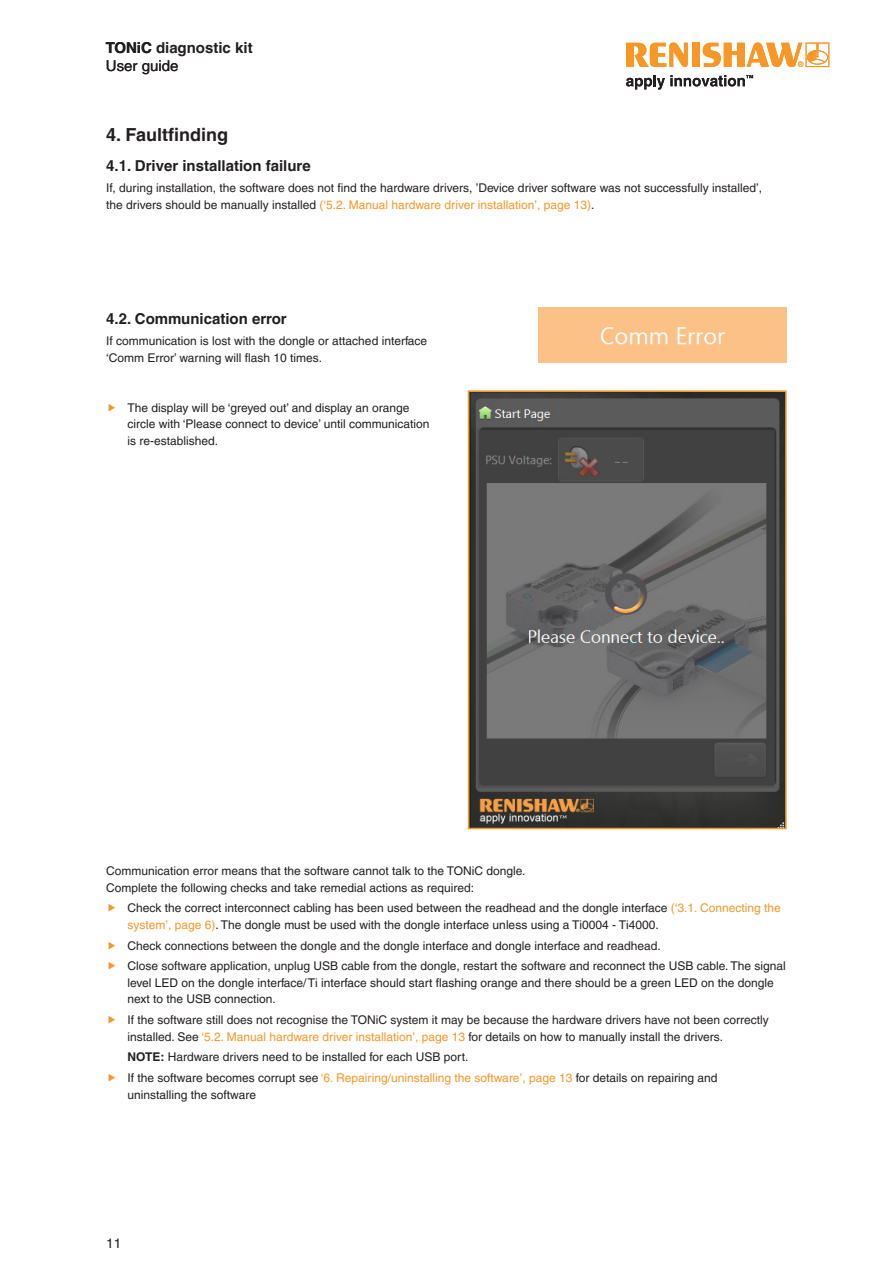
<style>
.page{position:relative;width:893px;height:1263px;background:#fff}
.page>*{position:absolute;margin:0;border:0;box-sizing:border-box;transform-origin:0 0}
.Chapter_headings_-_1{font:700 18px "Helvetica LT Pro";color:#231f20}
.Section_headings_10{font:700 15px "Helvetica LT Pro";color:#231f20}
.t1{font:15px "Helvetica LT Pro";color:#231f20}
.t2{font:13.5px "Helvetica LT Pro";color:#231f20}
.Main_body_text_8_11{font:12px/16.5px "Helvetica LT Pro";color:#231f20}
.s1{color:#f79727}
.s2{font-weight:700}
</style>
<div class="page">
<svg style="left:626px;top:43px;width:62px;height:24px"></svg>
<div style="left:692px;top:43px;width:8px;height:24px;background:#f79727"></div>
<div style="left:806px;top:43px;width:23px;height:24px;border:1px solid #f79727"></div>
<svg style="left:703px;top:43px;width:125px;height:24px"></svg>
<svg style="left:626px;top:75px;width:127px;height:15px"></svg>
<div style="left:539px;top:307px;width:248px;height:56px;background:#fcc186"></div>
<img style="left:471px;top:393px;width:313px;height:433px">
<div style="left:468px;top:390px;width:319px;height:439px;border:2px solid #f79727"></div>
<p class="Section_headings_10" style="left:106px;top:39px;width:148px">TONiC diagnostic kit</p>
<p class="t1" style="left:106px;top:57px;width:74px">User guide</p>
<p class="Chapter_headings_-_1" style="left:106px;top:123px;width:123px">4. Faultfinding</p>
<p class="Section_headings_10" style="left:106px;top:157px;width:206px">4.1. Driver installation failure</p>
<p class="Main_body_text_8_11" style="left:106px;top:180px;width:657px">If, during installation, the software does not find the hardware drivers, ’Device driver software was not successfully installed’, the drivers should be manually installed <span class="s1">(‘5.2. Manual hardware driver installation’, page 13)</span>.</p>
<p class="Section_headings_10" style="left:106px;top:310px;width:182px">4.2. Communication error</p>
<p class="Main_body_text_8_11" style="left:106px;top:333px;width:322px">If communication is lost with the dongle or attached interface ‘Comm Error’ warning will flash 10 times.</p>
<p class="Main_body_text_8_11" style="left:128px;top:399px;width:304px">The display will be ‘greyed out’ and display an orange circle with ‘Please connect to device’ until communication is re-established.</p>
<p class="Main_body_text_8_11" style="left:106px;top:862px;width:421px">Communication error means that the software cannot talk to the TONiC dongle.</p>
<p class="Main_body_text_8_11" style="left:106px;top:879px;width:369px">Complete the following checks and take remedial actions as required:</p>
<p class="Main_body_text_8_11" style="left:128px;top:900px;width:655px">Check the correct interconnect cabling has been used between the readhead and the dongle interface <span class="s1">(‘3.1. Connecting the system’, page 6)</span>. The dongle must be used with the dongle interface unless using a Ti0004 - Ti4000.</p>
<p class="Main_body_text_8_11" style="left:128px;top:937px;width:535px">Check connections between the dongle and the dongle interface and dongle interface and readhead.</p>
<p class="Main_body_text_8_11" style="left:128px;top:958px;width:660px">Close software application, unplug USB cable from the dongle, restart the software and reconnect the USB cable. The signal level LED on the dongle interface/Ti interface should start flashing orange and there should be a green LED on the dongle next to the USB connection.</p>
<p class="Main_body_text_8_11" style="left:128px;top:1011px;width:643px">If the software still does not recognise the TONiC system it may be because the hardware drivers have not been correctly installed. See <span class="s1">‘5.2. Manual hardware driver installation’, page 13</span> for details on how to manually install the drivers.</p>
<p class="Main_body_text_8_11" style="left:128px;top:1049px;width:342px"><span class="s2">NOTE:</span> Hardware drivers need to be installed for each USB port.</p>
<p class="Main_body_text_8_11" style="left:128px;top:1069px;width:591px">If the software becomes corrupt see <span class="s1">‘6. Repairing/uninstalling the software’, page 13</span> for details on repairing and uninstalling the software</p>
<p class="t2" style="left:106px;top:1235px;width:17px">11</p>
</div>
